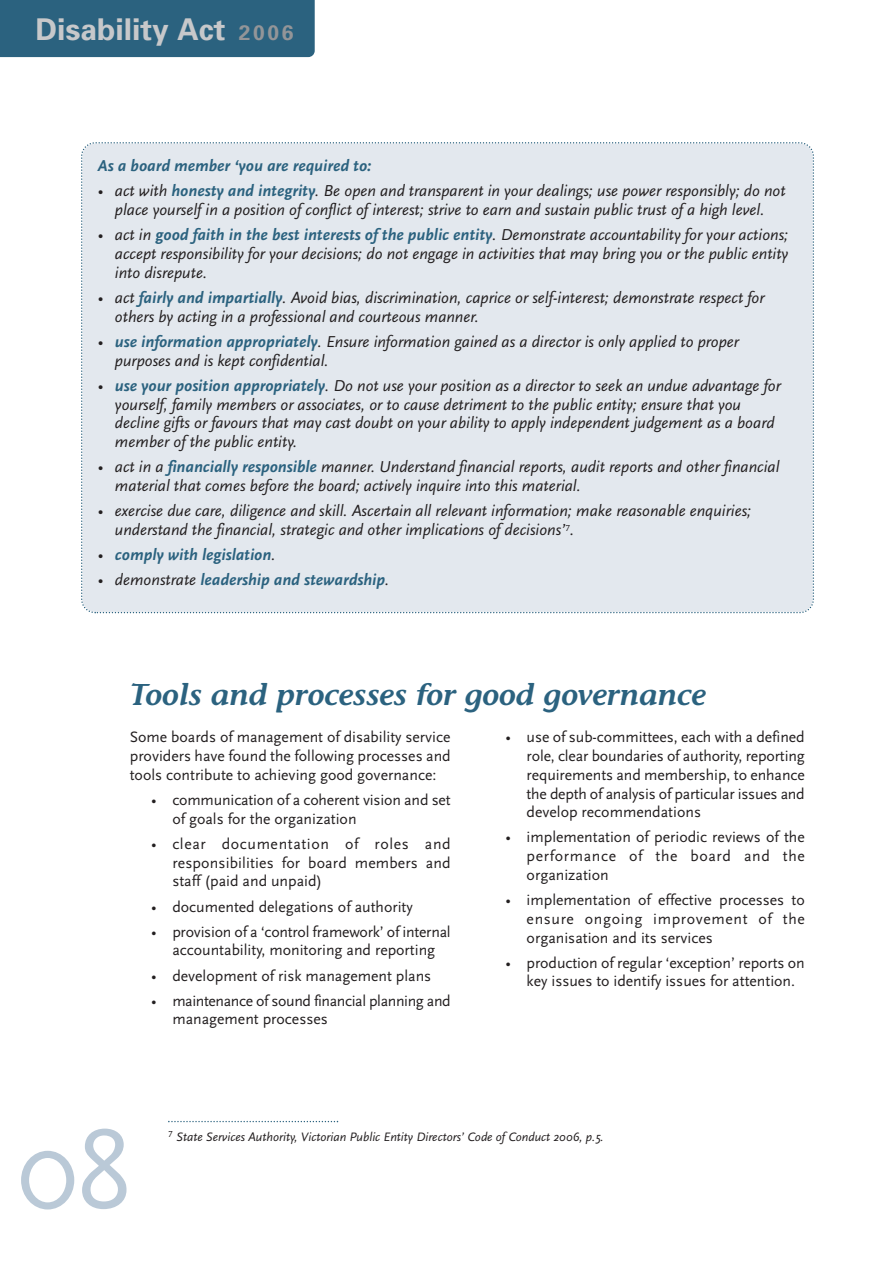
<style>
.page{position:relative;width:894px;height:1266px;background:#fff}
.page>*{position:absolute;margin:0;border:0;box-sizing:border-box;transform-origin:0 0}
.t1{font:116.25px "Scala Sans";color:#bac9d7;scale:.92 1}
.t2{font:italic 600 30px "Stone Informal";color:#2b627f}
.t3{font:700 30px "Univers";color:#c7c8ca}
.t4{font:italic 16.5px/18.8px "Scala Sans";color:#231f20}
.t5{font:italic 700 16.5px "Scala Sans";color:#2b627f}
.t6{font:15.75px/18.8px "Scala Sans";color:#231f20;text-align:justify}
.t7{font:15.75px/18.8px "Scala Sans";letter-spacing:-.025em;color:#231f20}
.t8{font:italic 12.75px "Scala Sans";color:#231f20}
.s1{font-size:21px;color:#939598}
.s2{font-weight:700;color:#2b627f}
.s3{font-weight:400;color:#231f20}
</style>
<div class="page">
<div style="left:81px;top:142px;width:733px;height:472px;background:#e3e8ee"></div>
<svg style="left:168px;top:1121px;width:170px;height:1px"></svg>
<div style="left:0;top:0;width:314px;height:57px;background:#2b627f"></div>
<h2 class="t3" style="left:36px;top:18px;width:259px">Disability Act <span class="s1">2006</span></h2>
<p class="t5" style="left:98px;top:159px;width:275px">As a board member ‘you are required to:</p>
<p class="t4" style="left:98px;top:183px;width:689px;text-align:center">• act with <span class="s2">honesty and integrity</span>. Be open and transparent in your dealings; use power responsibly; do not place yourself in a position of conflict of interest; strive to earn and sustain public trust of a high level.</p>
<p class="t4" style="left:115px;top:227px;width:674px;text-align:justify;text-indent:-17px">• act in <span class="s2">good faith in the best interests of the public entity</span>. Demonstrate accountability for your actions; accept responsibility for your decisions; do not engage in activities that may bring you or the public entity into disrepute.</p>
<p class="t4" style="left:115px;top:290px;width:651px;text-indent:-17px">• act <span class="s2">fairly and impartially</span>. Avoid bias, discrimination, caprice or self-interest; demonstrate respect for others by acting in a professional and courteous manner.</p>
<p class="t4" style="left:115px;top:333px;width:625px;text-indent:-17px">• <span class="s2">use information appropriately</span>. Ensure information gained as a director is only applied to proper purposes and is kept confidential.</p>
<p class="t4" style="left:115px;top:377px;width:667px;text-indent:-17px">• <span class="s2">use your position appropriately</span>. Do not use your position as a director to seek an undue advantage for yourself, family members or associates, or to cause detriment to the public entity; ensure that you decline gifts or favours that may cast doubt on your ability to apply independent judgement as a board member of the public entity.</p>
<p class="t4" style="left:115px;top:459px;width:665px;text-indent:-17px">• act in a <span class="s2">financially responsible</span> manner. Understand financial reports, audit reports and other financial material that comes before the board; actively inquire into this material.</p>
<p class="t4" style="left:115px;top:503px;width:637px;text-indent:-17px">• exercise due care, diligence and skill. Ascertain all relevant information; make reasonable enquiries; understand the financial, strategic and other implications of decisions’<sup>7</sup>.</p>
<p class="t5" style="left:98px;top:548px;width:179px"><span class="s3">•</span> comply with legislation<span class="s3">.</span></p>
<p class="t5" style="left:98px;top:573px;width:293px"><span class="s3">• demonstrate</span> leadership and stewardship<span class="s3">.</span></p>
<h2 class="t2" style="left:130px;top:683px;width:578px">Tools and processes for good governance</h2>
<p class="t6" style="left:130px;top:729px;width:322px">Some boards of management of disability service providers have found the following processes and tools contribute to achieving good governance:</p>
<p class="t6" style="left:172px;top:792px;width:280px;text-indent:-21px">• communication of a coherent vision and set of goals for the organization</p>
<p class="t6" style="left:172px;top:836px;width:280px;text-indent:-21px">• clear documentation of roles and responsibilities for board members and staff (paid and unpaid)</p>
<p class="t6" style="left:151px;top:898px;width:263px">• documented delegations of authority</p>
<p class="t6" style="left:151px;top:923px;width:301px;text-align:center">• provision of a ‘control framework’ of internal accountability, monitoring and reporting</p>
<p class="t6" style="left:151px;top:967px;width:282px">• development of risk management plans</p>
<p class="t7" style="left:172px;top:992px;width:280px;text-indent:-21px">• maintenance of sound financial planning and management processes</p>
<p class="t6" style="left:526px;top:729px;width:280px;text-indent:-21px">• use of sub-committees, each with a defined role, clear boundaries of authority, reporting requirements and membership, to enhance the depth of analysis of particular issues and develop recommendations</p>
<p class="t6" style="left:526px;top:829px;width:279px;text-indent:-21px">• implementation of periodic reviews of the performance of the board and the organization</p>
<p class="t6" style="left:526px;top:892px;width:279px;text-indent:-21px">• implementation of effective processes to ensure ongoing improvement of the organisation and its services</p>
<p class="t6" style="left:526px;top:954px;width:279px;text-indent:-21px">• production of regular ‘exception’ reports on key issues to identify issues for attention.</p>
<h1 class="t1" style="left:17px;top:1122px;width:126px">08</h1>
<p class="t8" style="left:168px;top:1131px;width:437px"><sup>7</sup> State Services Authority, Victorian Public Entity Directors’ Code of Conduct 2006, p.5.</p>
</div>
